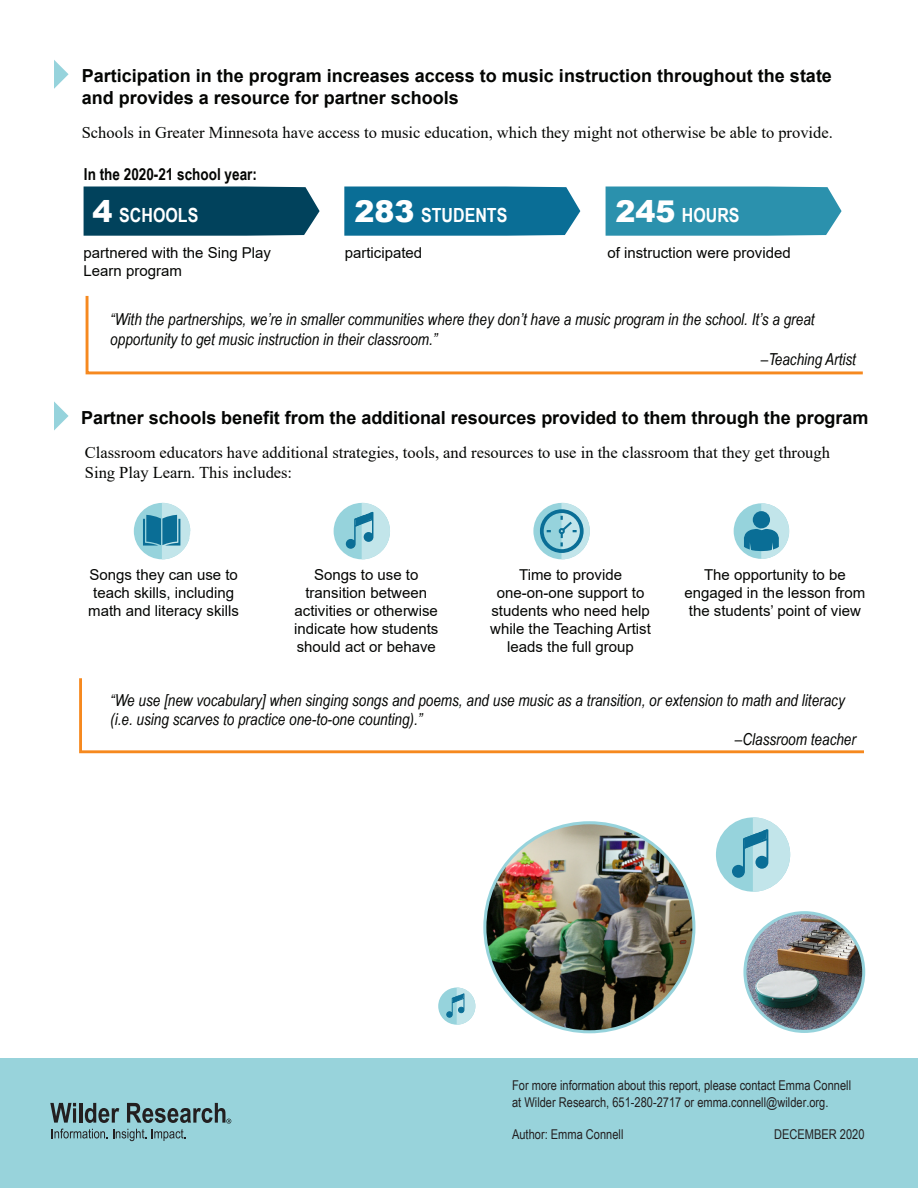
<style>
.page{position:relative;width:918px;height:1188px;background:#fff}
.page>*{position:absolute;margin:0;border:0;box-sizing:border-box;transform-origin:0 0}
.t1{font:700 19.5px "Arial Narrow";color:#fff}
.t2{font:700 18px/21.6px "Arial";color:#040503}
.t3{font:italic 16.5px "Arial Narrow";color:#040503}
.t4{font:16.5px/19.5px "Times New Roman";color:#040503}
.t5{font:700 16.5px "Arial Narrow";color:#040503}
.t6{font:15px/18px "Arial";color:#040503;text-align:center}
.t7{font:13.5px/16.2px "Arial Narrow";color:#231f20}
.s1{font-family:"Arial";font-weight:900;font-size:30px}
</style>
<div class="page">
<div style="left:0;top:1058px;width:918px;height:130px;background:#98d3db"></div>
<div style="left:734px;top:503px;width:55px;height:56px;background:#96d3dc;border-radius:50%"></div>
<svg style="left:743px;top:503px;width:46px;height:56px"></svg>
<div style="left:753px;top:511px;width:17px;height:17px;background:#0a6e96;border-radius:50%"></div>
<svg style="left:54px;top:60px;width:15px;height:29px"></svg>
<div style="left:84px;top:187px;width:236px;height:49px;background:#01425c"></div>
<div style="left:344px;top:187px;width:236px;height:49px;background:#0a6e96"></div>
<div style="left:606px;top:187px;width:236px;height:49px;background:#2b91ad"></div>
<svg style="left:54px;top:401px;width:15px;height:30px"></svg>
<div style="left:334px;top:503px;width:56px;height:56px;background:#96d3dc;border-radius:50%"></div>
<svg style="left:346px;top:503px;width:44px;height:56px"></svg>
<div style="left:347px;top:540px;width:8px;height:8px;background:#0a6e96;border-radius:50%"></div>
<div style="left:364px;top:533px;width:9px;height:8px;background:#0a6e96;border-radius:50%"></div>
<svg style="left:533px;top:503px;width:57px;height:56px"></svg>
<div style="left:540px;top:509px;width:44px;height:44px;border:4px solid #0a6e96;border-radius:50%"></div>
<svg style="left:559px;top:503px;width:31px;height:56px"></svg>
<svg style="left:79px;top:678px;width:785px;height:76px"></svg>
<img style="left:745px;top:913px;width:119px;height:118px;border-radius:59px">
<div style="left:743px;top:911px;width:122px;height:122px;border:3px solid #96d3dc;border-radius:50%"></div>
<div style="left:716px;top:817px;width:74px;height:75px;background:#96d3dc;border-radius:50%"></div>
<svg style="left:732px;top:817px;width:58px;height:75px"></svg>
<div style="left:733px;top:866px;width:11px;height:11px;background:#0a6e96;border-radius:50%"></div>
<div style="left:756px;top:857px;width:11px;height:11px;background:#0a6e96;border-radius:50%"></div>
<svg style="left:85px;top:295px;width:778px;height:80px"></svg>
<div style="left:438px;top:988px;width:37px;height:37px;background:#96d3dc;border-radius:50%"></div>
<svg style="left:446px;top:987px;width:29px;height:38px"></svg>
<svg style="left:50px;top:1103px;width:181px;height:38px"></svg>
<svg style="left:134px;top:503px;width:56px;height:56px"></svg>
<img style="left:485px;top:823px;width:209px;height:209px;border-radius:105px">
<p class="t2" style="left:82px;top:65px;width:752px">Participation in the program increases access to music instruction throughout the state and provides a resource for partner schools</p>
<p class="t4" style="left:82px;top:122px;width:753px">Schools in Greater Minnesota have access to music education, which they might not otherwise be able to provide.</p>
<p class="t5" style="left:84px;top:161px;width:174px">In the 2020-21 school year:</p>
<h1 class="t1" style="left:92px;top:200px;width:107px"><span class="s1">4</span> SCHOOLS</h1>
<h1 class="t1" style="left:354px;top:200px;width:154px"><span class="s1">283</span> STUDENTS</h1>
<h1 class="t1" style="left:615px;top:200px;width:126px"><span class="s1">245</span> HOURS</h1>
<p class="t6" style="left:84px;top:243px;width:189px;text-align:left">partnered with the Sing Play<br>Learn program</p>
<p class="t6" style="left:345px;top:243px;width:79px">participated</p>
<p class="t6" style="left:607px;top:243px;width:185px">of instruction were provided</p>
<p class="t3" style="left:110px;top:308px;width:706px">“With the partnerships, we’re in smaller communities where they don’t have a music program in the school. It’s a great</p>
<p class="t3" style="left:110px;top:328px;width:329px">opportunity to get music instruction in their classroom.”</p>
<p class="t3" style="left:761px;top:348px;width:97px">–Teaching Artist</p>
<p class="t2" style="left:81px;top:407px;width:789px">Partner schools benefit from the additional resources provided to them through the program</p>
<p class="t4" style="left:85px;top:443px;width:747px">Classroom educators have additional strategies, tools, and resources to use in the classroom that they get through<br>Sing Play Learn. This includes:</p>
<p class="t6" style="left:88px;top:566px;width:152px">Songs they can use to teach skills, including math and literacy skills</p>
<p class="t6" style="left:294px;top:566px;width:146px">Songs to use to transition between activities or otherwise indicate how students should act or behave</p>
<p class="t6" style="left:490px;top:566px;width:162px">Time to provide one-on-one support to students who need help while the Teaching Artist leads the full group</p>
<p class="t6" style="left:684px;top:566px;width:182px">The opportunity to be engaged in the lesson from the students’ point of view</p>
<p class="t3" style="left:110px;top:688px;width:736px">“We use [new vocabulary] when singing songs and poems, and use music as a transition, or extension to math and literacy</p>
<p class="t3" style="left:110px;top:708px;width:314px">(i.e. using scarves to practice one-to-one counting).”</p>
<p class="t3" style="left:735px;top:728px;width:123px">–Classroom teacher</p>
<p class="t7" style="left:512px;top:1077px;width:341px">For more information about this report, please contact Emma Connell at Wilder Research, 651-280-2717 or emma.connell@wilder.org.</p>
<p class="t7" style="left:512px;top:1126px;width:113px">Author: Emma Connell</p>
<p class="t7" style="left:774px;top:1126px;width:92px">DECEMBER 2020</p>
</div>
